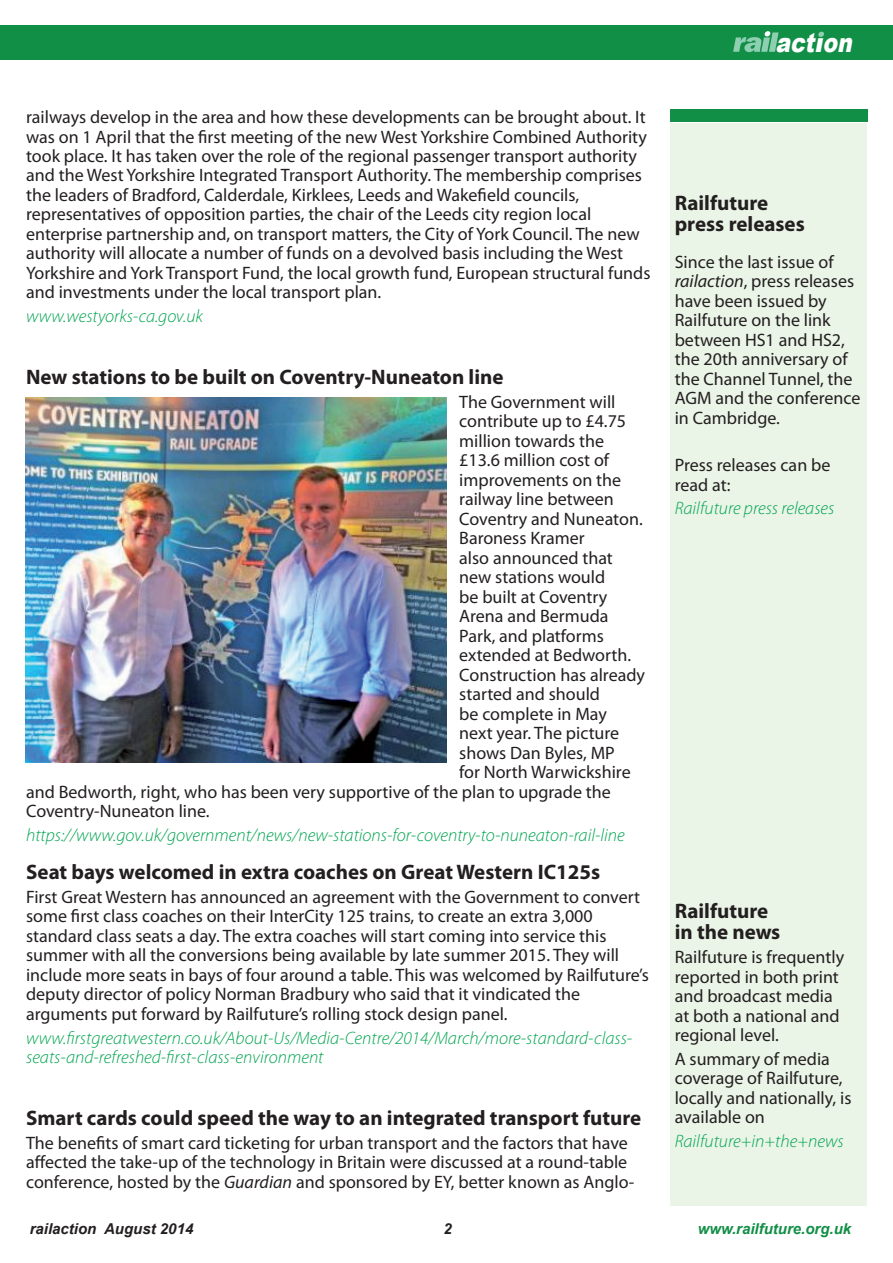
<style>
.page{position:relative;width:893px;height:1263px;background:#fff}
.page>*{position:absolute;margin:0;border:0;box-sizing:border-box;transform-origin:0 0}
.t1{font:italic 900 26.7px "Arial";color:#fff;scale:.81 1}
.t2{font:700 21px/21px "Myriad Pro";color:#231f20}
.t3{font:18px/19.5px "Myriad Pro";color:#231f20}
.t4{font:italic 300 18px/19.5px "Myriad Pro";color:#00a54f}
.t5{font:italic 700 15px "Arial";color:#231f20}
.t6{font:italic 700 15px "Arial";color:#128f47}
.s1{font-style:italic}
</style>
<div class="page">
<div style="left:0;top:26px;width:893px;height:34px;background:#128f47"></div>
<svg style="left:733px;top:31px;width:46px;height:21px"></svg>
<svg style="left:818px;top:32px;width:6px;height:5px"></svg>
<div style="left:670px;top:123px;width:197px;height:1082px;background:#eaf4e7"></div>
<div style="left:670px;top:109px;width:197px;height:13px;background:#128f47"></div>
<img style="left:26px;top:397px;width:420px;height:366px">
<h1 class="t1" style="left:775px;top:23px;width:104px">action</h1>
<p class="t3" style="left:26px;top:107px;width:626px">railways develop in the area and how these developments can be brought about. It was on 1 April that the first meeting of the new West Yorkshire Combined Authority took place. It has taken over the role of the regional passenger transport authority and the West Yorkshire Integrated Transport Authority. The membership comprises the leaders of Bradford, Calderdale, Kirklees, Leeds and Wakefield councils, representatives of opposition parties, the chair of the Leeds city region local enterprise partnership and, on transport matters, the City of York Council. The new authority will allocate a number of funds on a devolved basis including the West Yorkshire and York Transport Fund, the local growth fund, European structural funds and investments under the local transport plan.</p>
<p class="t4" style="left:26px;top:307px;width:178px">www.westyorks-ca.gov.uk</p>
<p class="t2" style="left:675px;top:192px;width:132px">Railfuture press releases</p>
<p class="t3" style="left:675px;top:252px;width:187px">Since the last issue of <span class="s1">railaction</span>, press releases have been issued by<br>Railfuture on the link between HS1 and HS2, the 20th anniversary of the Channel Tunnel, the<br>AGM and the conference in Cambridge.</p>
<p class="t3" style="left:675px;top:455px;width:157px">Press releases can be read at:</p>
<p class="t4" style="left:675px;top:499px;width:161px">Railfuture press releases</p>
<p class="t2" style="left:26px;top:366px;width:479px">New stations to be built on Coventry-Nuneaton line</p>
<p class="t3" style="left:459px;top:392px;width:158px">The Government will</p>
<p class="t3" style="left:459px;top:411px;width:168px">contribute up to £4.75</p>
<p class="t3" style="left:459px;top:431px;width:146px">million towards the</p>
<p class="t3" style="left:459px;top:450px;width:151px">£13.6 million cost of</p>
<p class="t3" style="left:459px;top:470px;width:163px">improvements on the</p>
<p class="t3" style="left:459px;top:489px;width:156px">railway line between</p>
<p class="t3" style="left:459px;top:509px;width:185px">Coventry and Nuneaton.</p>
<p class="t3" style="left:459px;top:528px;width:127px">Baroness Kramer</p>
<p class="t3" style="left:459px;top:548px;width:155px">also announced that</p>
<p class="t3" style="left:459px;top:567px;width:148px">new stations would</p>
<p class="t3" style="left:459px;top:587px;width:150px">be built at Coventry</p>
<p class="t3" style="left:459px;top:606px;width:151px">Arena and Bermuda</p>
<p class="t3" style="left:459px;top:626px;width:146px">Park, and platforms</p>
<p class="t3" style="left:459px;top:645px;width:173px">extended at Bedworth.</p>
<p class="t3" style="left:459px;top:665px;width:187px">Construction has already</p>
<p class="t3" style="left:459px;top:684px;width:142px">started and should</p>
<p class="t3" style="left:459px;top:704px;width:149px">be complete in May</p>
<p class="t3" style="left:459px;top:723px;width:162px">next year. The picture</p>
<p class="t3" style="left:459px;top:743px;width:157px">shows Dan Byles, MP</p>
<p class="t3" style="left:459px;top:762px;width:173px">for North Warwickshire</p>
<p class="t3" style="left:26px;top:782px;width:586px">and Bedworth, right, who has been very supportive of the plan to upgrade the</p>
<p class="t3" style="left:26px;top:801px;width:185px">Coventry-Nuneaton line.</p>
<p class="t4" style="left:26px;top:826px;width:600px">https://www.gov.uk/government/news/new-stations-for-coventry-to-nuneaton-rail-line</p>
<p class="t2" style="left:26px;top:861px;width:576px">Seat bays welcomed in extra coaches on Great Western IC125s</p>
<p class="t3" style="left:26px;top:887px;width:624px">First Great Western has announced an agreement with the Government to convert some first class coaches on their InterCity 125 trains, to create an extra 3,000 standard class seats a day. The extra coaches will start coming into service this summer with all the conversions being available by late summer 2015. They will include more seats in bays of four around a table. This was welcomed by Railfuture’s deputy director of policy Norman Bradbury who said that it vindicated the arguments put forward by Railfuture’s rolling stock design panel.</p>
<p class="t4" style="left:26px;top:1028px;width:607px">www.firstgreatwestern.co.uk/About-Us/Media-Centre/2014/March/more-standard-class&shy;seats-and-refreshed-first-class-environment</p>
<p class="t2" style="left:675px;top:900px;width:107px">Railfuture in the news</p>
<p class="t3" style="left:675px;top:947px;width:171px">Railfuture is frequently reported in both print and broadcast media at both a national and regional level.</p>
<p class="t3" style="left:675px;top:1049px;width:178px">A summary of media coverage of Railfuture, locally and nationally, is available on</p>
<p class="t4" style="left:675px;top:1132px;width:171px">Railfuture+in+the+news</p>
<p class="t2" style="left:26px;top:1107px;width:617px">Smart cards could speed the way to an integrated transport future</p>
<p class="t3" style="left:26px;top:1132px;width:610px">The benefits of smart card ticketing for urban transport and the factors that have affected the take-up of the technology in Britain were discussed at a round-table conference, hosted by the <span class="s1">Guardian</span> and sponsored by EY, better known as Anglo-</p>
<p class="t5" style="left:30px;top:1219px;width:165px">railaction August 2014</p>
<p class="t5" style="left:444px;top:1219px;width:10px">2</p>
<p class="t6" style="left:698px;top:1219px;width:155px">www.railfuture.org.uk</p>
</div>
